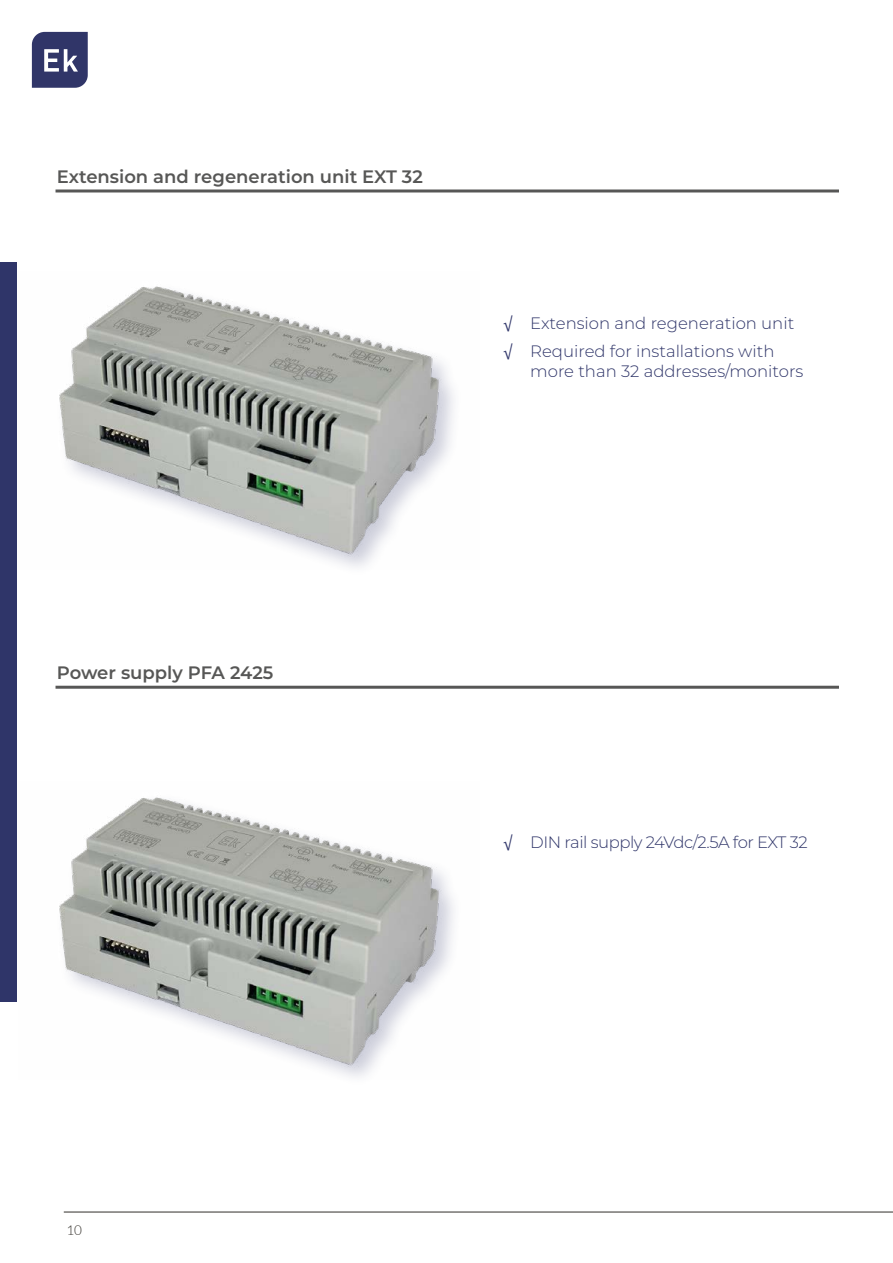
<style>
.page{position:relative;width:893px;height:1263px;background:#fff}
.page>*{position:absolute;margin:0;border:0;box-sizing:border-box;transform-origin:0 0}
.t1{font:600 18px "Montserrat";color:#575756}
.t2{font:300 16.5px/28.3px "Montserrat";color:#2f3569}
.t3{font:300 16.5px "Montserrat";letter-spacing:-.03em;color:#2f3569}
.t4{font:300 13.5px "Lato";color:#312e29}
.s1{font-family:"Helvetica Neue LT Std";font-weight:400}
</style>
<div class="page">
<svg style="left:32px;top:32px;width:56px;height:56px;background:#4d517d"></svg>
<hr style="left:64px;top:1212px;width:829px;height:1px;background:#312e29">
<div style="left:0;top:262px;width:17px;height:739px;background:#2f3569"></div>
<img style="left:59px;top:286px;width:395px;height:281px">
<img style="left:59px;top:797px;width:395px;height:280px">
<hr style="left:56px;top:189px;width:783px;height:3px;background:#575756">
<hr style="left:56px;top:686px;width:783px;height:3px;background:#575756">
<p class="t1" style="left:57px;top:164px;width:367px">Extension and regeneration unit EXT 32</p>
<p class="t2" style="left:503px;top:308px;width:293px"><span class="s1">√</span> Extension and regeneration unit <span class="s1">√</span> Required for installations with</p>
<p class="t2" style="left:530px;top:356px;width:275px">more than 32 addresses/monitors</p>
<p class="t1" style="left:57px;top:660px;width:218px">Power supply PFA 2425</p>
<p class="t3" style="left:503px;top:831px;width:306px"><span class="s1">√</span> DIN rail supply 24Vdc/2.5A for EXT 32</p>
<p class="t4" style="left:66px;top:1222px;width:17px">10</p>
</div>
